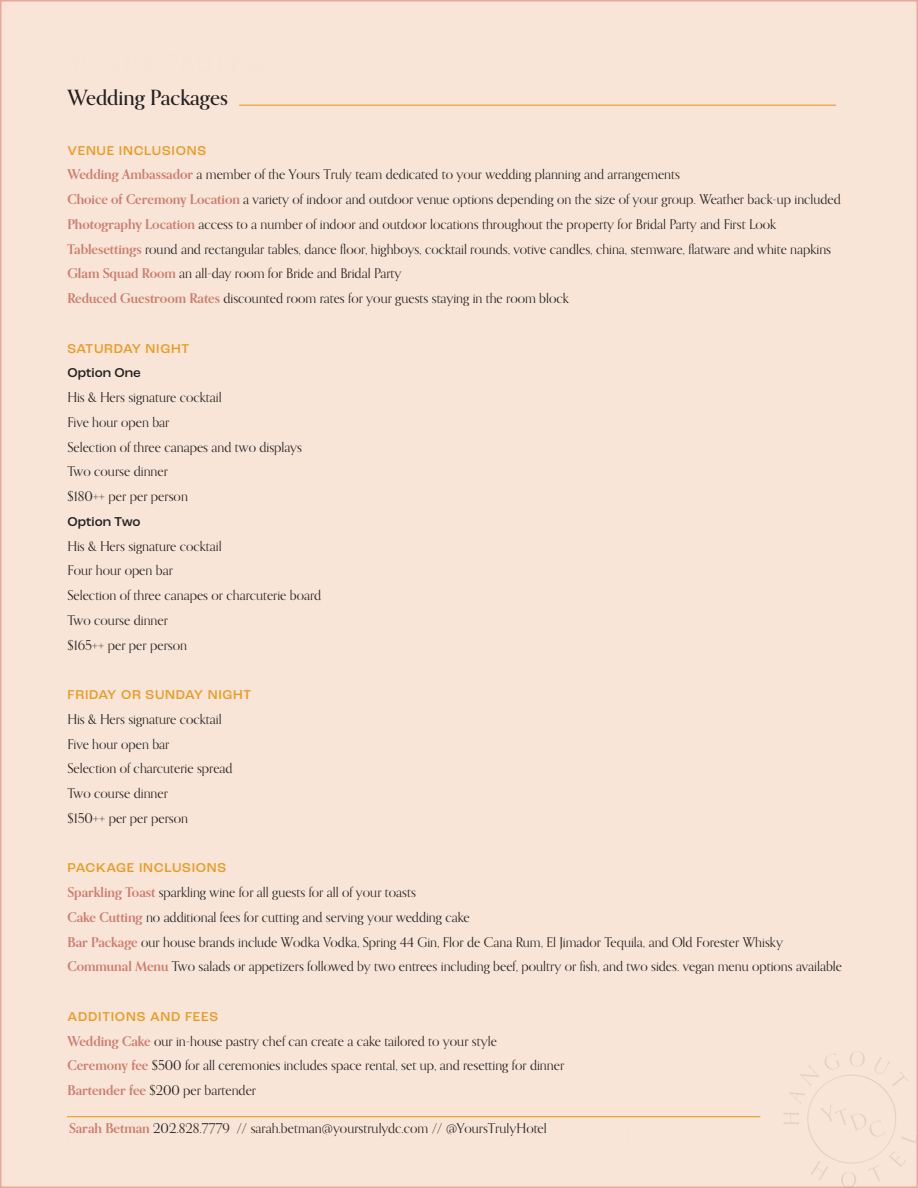
<style>
.page{position:relative;width:918px;height:1188px;background:#fff}
.page>*{position:absolute;margin:0;border:0;box-sizing:border-box;transform-origin:0 0}
.t1{font:500 21px "Orpheus Pro";color:#231f20}
.t2{font:13.5px "Orpheus Pro";color:#231f20}
.t3{font:500 13.5px "Roc Grotesk";letter-spacing:.055em;color:#e99c23}
.t4{font:500 13.5px "Roc Grotesk";color:#231f20}
.s1{font-weight:700;color:#ce7d6e}
</style>
<div class="page">
<div style="left:0;top:0;width:918px;height:1188px;background:#f8e5d8;border:2px solid #eca79d"></div>
<svg style="left:784px;top:1051px;width:134px;height:137px"></svg>
<hr style="left:239px;top:105px;width:597px;height:1px;background:#e99c23">
<hr style="left:67px;top:1116px;width:693px;height:1px;background:#e99c23">
<p class="t1" style="left:68px;top:85px;width:162px">Wedding Packages</p>
<p class="t3" style="left:68px;top:142px;width:140px">VENUE INCLUSIONS</p>
<p class="t2" style="left:68px;top:166px;width:614px"><span class="s1">Wedding Ambassador</span> a member of the Yours Truly team dedicated to your wedding planning and arrangements</p>
<p class="t2" style="left:68px;top:191px;width:775px"><span class="s1">Choice of Ceremony Location</span> a variety of indoor and outdoor venue options depending on the size of your group. Weather back-up included</p>
<p class="t2" style="left:68px;top:215px;width:710px"><span class="s1">Photography Location</span> access to a number of indoor and outdoor locations throughout the property for Bridal Party and First Look</p>
<p class="t2" style="left:68px;top:240px;width:765px"><span class="s1">Tablesettings</span> round and rectangular tables, dance floor, highboys, cocktail rounds, votive candles, china, stemware, flatware and white napkins</p>
<p class="t2" style="left:68px;top:265px;width:336px"><span class="s1">Glam Squad Room</span> an all-day room for Bride and Bridal Party</p>
<p class="t2" style="left:68px;top:290px;width:503px"><span class="s1">Reduced Guestroom Rates</span> discounted room rates for your guests staying in the room block</p>
<p class="t3" style="left:68px;top:340px;width:123px">SATURDAY NIGHT</p>
<p class="t4" style="left:68px;top:365px;width:75px">Option One</p>
<p class="t2" style="left:68px;top:389px;width:156px">His &amp; Hers signature cocktail</p>
<p class="t2" style="left:68px;top:413px;width:103px">Five hour open bar</p>
<p class="t2" style="left:68px;top:438px;width:236px">Selection of three canapes and two displays</p>
<p class="t2" style="left:68px;top:463px;width:102px">Two course dinner</p>
<p class="t2" style="left:68px;top:488px;width:122px">$180++ per per person</p>
<p class="t4" style="left:68px;top:513px;width:75px">Option Two</p>
<p class="t2" style="left:68px;top:537px;width:156px">His &amp; Hers signature cocktail</p>
<p class="t2" style="left:68px;top:562px;width:107px">Four hour open bar</p>
<p class="t2" style="left:68px;top:587px;width:255px">Selection of three canapes or charcuterie board</p>
<p class="t2" style="left:68px;top:611px;width:102px">Two course dinner</p>
<p class="t2" style="left:68px;top:636px;width:121px">$165++ per per person</p>
<p class="t3" style="left:68px;top:686px;width:185px">FRIDAY OR SUNDAY NIGHT</p>
<p class="t2" style="left:68px;top:710px;width:156px">His &amp; Hers signature cocktail</p>
<p class="t2" style="left:68px;top:735px;width:103px">Five hour open bar</p>
<p class="t2" style="left:68px;top:760px;width:167px">Selection of charcuterie spread</p>
<p class="t2" style="left:68px;top:785px;width:102px">Two course dinner</p>
<p class="t2" style="left:68px;top:809px;width:122px">$150++ per per person</p>
<p class="t3" style="left:68px;top:860px;width:160px">PACKAGE INCLUSIONS</p>
<p class="t2" style="left:68px;top:884px;width:350px"><span class="s1">Sparkling Toast</span> sparkling wine for all guests for all of your toasts</p>
<p class="t2" style="left:68px;top:908px;width:404px"><span class="s1">Cake Cutting</span> no additional fees for cutting and serving your wedding cake</p>
<p class="t2" style="left:68px;top:933px;width:717px"><span class="s1">Bar Package</span> our house brands include Wodka Vodka, Spring 44 Gin, Flor de Cana Rum, El Jimador Tequila, and Old Forester Whisky</p>
<p class="t2" style="left:68px;top:958px;width:776px"><span class="s1">Communal Menu</span> Two salads or appetizers followed by two entrees including beef, poultry or fish, and two sides. vegan menu options available</p>
<p class="t3" style="left:68px;top:1008px;width:152px">ADDITIONS AND FEES</p>
<p class="t2" style="left:68px;top:1032px;width:431px"><span class="s1">Wedding Cake</span> our in-house pastry chef can create a cake tailored to your style</p>
<p class="t2" style="left:68px;top:1057px;width:498px"><span class="s1">Ceremony fee</span> $500 for all ceremonies includes space rental, set up, and resetting for dinner</p>
<p class="t2" style="left:68px;top:1082px;width:190px"><span class="s1">Bartender fee</span> $200 per bartender</p>
<p class="t2" style="left:69px;top:1120px;width:479px"><span class="s1">Sarah Betman</span> 202.828.7779 // sarah.betman@yourstrulydc.com // @YoursTrulyHotel</p>
</div>
